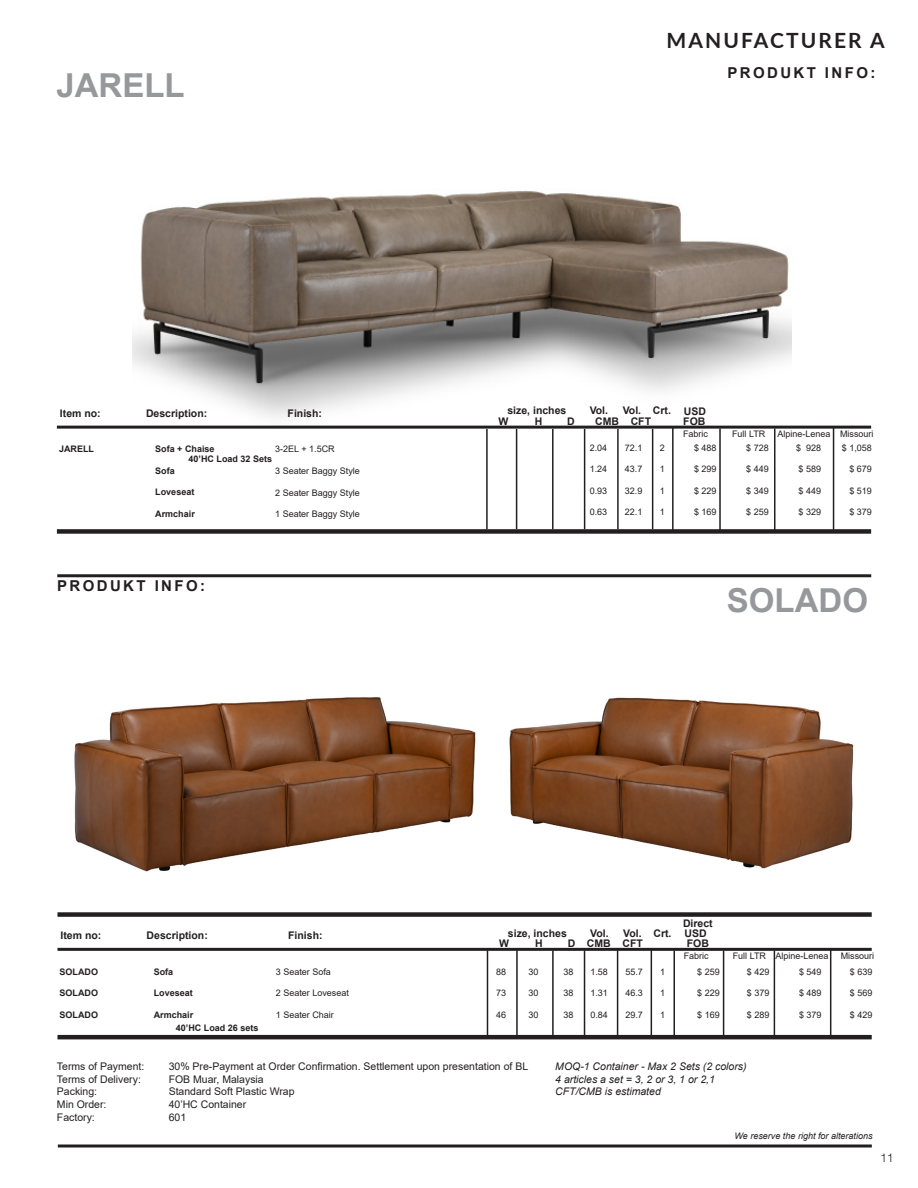
<style>
.page{position:relative;width:918px;height:1188px;background:#fff}
.page>*{position:absolute;margin:0;border:0;box-sizing:border-box;transform-origin:0 0}
.t1{font:700 33px "Arial";color:#97989c}
.t2{font:700 21px "Lato";letter-spacing:.1em;color:#231f20}
.t3{font:700 15px "Arial";letter-spacing:.16em;color:#231f20}
.t4{font:300 12px "Helvetica Neue LT Pro";color:#231f20}
.t5{font:10.5px "Arial";color:#231f20}
.t6{font:700 10.5px "Arial";color:#231f20}
.t7{font:italic 10.5px "Arial";color:#231f20}
.t8{font:9px "Arial";color:#231f20}
.t9{font:700 9px "Arial";color:#231f20}
.t10{font:italic 9px "Arial";color:#231f20}
</style>
<div class="page">
<img style="left:133px;top:191px;width:659px;height:250px">
<img style="left:74px;top:697px;width:780px;height:175px">
<div style="left:57px;top:912px;width:815px;height:5px;background:#231f20"></div>
<hr style="left:57px;top:1035px;width:815px;height:4px;background:#231f20">
<hr style="left:57px;top:948px;width:815px;height:3px;background:#231f20">
<hr style="left:487px;top:950px;width:1px;height:86px;background:#231f20">
<hr style="left:774px;top:951px;width:1px;height:86px;background:#231f20">
<hr style="left:651px;top:950px;width:1px;height:85px;background:#231f20">
<hr style="left:617px;top:950px;width:1px;height:86px;background:#231f20">
<hr style="left:584px;top:950px;width:1px;height:86px;background:#231f20">
<hr style="left:552px;top:950px;width:2px;height:86px;background:#231f20">
<hr style="left:516px;top:950px;width:2px;height:86px;background:#231f20">
<hr style="left:674px;top:950px;width:1px;height:86px;background:#231f20">
<hr style="left:723px;top:951px;width:1px;height:86px;background:#231f20">
<hr style="left:830px;top:949px;width:1px;height:87px;background:#231f20">
<svg style="left:58px;top:1144px;width:814px;height:4px;background:#595657"></svg>
<div style="left:57px;top:529px;width:814px;height:5px;background:#231f20"></div>
<hr style="left:57px;top:426px;width:814px;height:3px;background:#231f20">
<hr style="left:486px;top:429px;width:2px;height:100px;background:#231f20">
<hr style="left:774px;top:429px;width:1px;height:102px;background:#231f20">
<hr style="left:652px;top:429px;width:1px;height:100px;background:#231f20">
<hr style="left:617px;top:429px;width:2px;height:100px;background:#231f20">
<hr style="left:584px;top:429px;width:1px;height:100px;background:#231f20">
<hr style="left:552px;top:429px;width:2px;height:100px;background:#231f20">
<hr style="left:516px;top:429px;width:1px;height:100px;background:#231f20">
<hr style="left:672px;top:428px;width:2px;height:103px;background:#231f20">
<hr style="left:719px;top:429px;width:2px;height:102px;background:#231f20">
<hr style="left:833px;top:427px;width:1px;height:103px;background:#231f20">
<hr style="left:57px;top:574px;width:814px;height:3px;background:#231f20">
<p class="t2" style="left:667px;top:25px;width:220px">MANUFACTURER A</p>
<p class="t1" style="left:56px;top:62px;width:130px">JARELL</p>
<p class="t3" style="left:727px;top:62px;width:149px">PRODUKT INFO:</p>
<p class="t6" style="left:60px;top:406px;width:42px">Item no:</p>
<p class="t6" style="left:146px;top:406px;width:63px">Description:</p>
<p class="t6" style="left:288px;top:406px;width:36px">Finish:</p>
<p class="t9" style="left:59px;top:443px;width:37px">JARELL</p>
<p class="t9" style="left:155px;top:443px;width:61px">Sofa + Chaise</p>
<p class="t9" style="left:155px;top:464px;width:21px">Sofa</p>
<p class="t9" style="left:155px;top:486px;width:41px">Loveseat</p>
<p class="t9" style="left:155px;top:507px;width:41px">Armchair</p>
<p class="t8" style="left:275px;top:443px;width:61px">3-2EL + 1.5CR</p>
<p class="t8" style="left:275px;top:465px;width:86px">3 Seater Baggy Style</p>
<p class="t8" style="left:275px;top:486px;width:86px">2 Seater Baggy Style</p>
<p class="t8" style="left:275px;top:508px;width:86px">1 Seater Baggy Style</p>
<p class="t9" style="left:189px;top:452px;width:85px">40’HC Load 32 Sets</p>
<p class="t6" style="left:507px;top:403px;width:60px">size, inches</p>
<p class="t6" style="left:590px;top:403px;width:20px">Vol.</p>
<p class="t6" style="left:623px;top:403px;width:50px">Vol. Crt.</p>
<p class="t6" style="left:684px;top:404px;width:24px">USD</p>
<p class="t8" style="left:694px;top:441px;width:24px">$ 488</p>
<p class="t8" style="left:694px;top:463px;width:24px">$ 299</p>
<p class="t8" style="left:694px;top:484px;width:24px">$ 229</p>
<p class="t8" style="left:694px;top:506px;width:24px">$ 169</p>
<p class="t6" style="left:499px;top:414px;width:11px">W</p>
<p class="t6" style="left:535px;top:414px;width:9px">H</p>
<p class="t6" style="left:567px;top:414px;width:9px">D</p>
<p class="t6" style="left:595px;top:414px;width:57px">CMB CFT</p>
<p class="t6" style="left:683px;top:414px;width:24px">FOB</p>
<p class="t8" style="left:683px;top:428px;width:27px">Fabric</p>
<p class="t8" style="left:732px;top:428px;width:35px">Full LTR</p>
<p class="t8" style="left:777px;top:428px;width:98px">Alpine-Lenea Missouri</p>
<p class="t8" style="left:746px;top:441px;width:24px">$ 728</p>
<p class="t8" style="left:746px;top:463px;width:24px">$ 449</p>
<p class="t8" style="left:746px;top:484px;width:24px">$ 349</p>
<p class="t8" style="left:746px;top:506px;width:24px">$ 259</p>
<p class="t8" style="left:796px;top:441px;width:27px">$ 928</p>
<p class="t8" style="left:799px;top:463px;width:24px">$ 589</p>
<p class="t8" style="left:799px;top:484px;width:24px">$ 449</p>
<p class="t8" style="left:799px;top:506px;width:24px">$ 329</p>
<p class="t8" style="left:842px;top:441px;width:32px">$ 1,058</p>
<p class="t8" style="left:849px;top:463px;width:24px">$ 679</p>
<p class="t8" style="left:849px;top:484px;width:24px">$ 519</p>
<p class="t8" style="left:849px;top:506px;width:24px">$ 379</p>
<p class="t8" style="left:590px;top:441px;width:19px">2.04</p>
<p class="t8" style="left:590px;top:463px;width:19px">1.24</p>
<p class="t8" style="left:590px;top:484px;width:19px">0.93</p>
<p class="t8" style="left:590px;top:506px;width:19px">0.63</p>
<p class="t8" style="left:625px;top:441px;width:19px">72.1</p>
<p class="t8" style="left:625px;top:463px;width:19px">43.7</p>
<p class="t8" style="left:625px;top:484px;width:19px">32.9</p>
<p class="t8" style="left:625px;top:506px;width:19px">22.1</p>
<p class="t8" style="left:660px;top:441px;width:7px">2</p>
<p class="t8" style="left:660px;top:463px;width:7px">1</p>
<p class="t8" style="left:660px;top:484px;width:7px">1</p>
<p class="t8" style="left:660px;top:506px;width:7px">1</p>
<p class="t3" style="left:57px;top:576px;width:149px">PRODUKT INFO:</p>
<p class="t1" style="left:727px;top:577px;width:143px">SOLADO</p>
<p class="t6" style="left:683px;top:916px;width:31px">Direct</p>
<p class="t6" style="left:61px;top:928px;width:42px">Item no:</p>
<p class="t6" style="left:147px;top:928px;width:63px">Description:</p>
<p class="t6" style="left:288px;top:928px;width:36px">Finish:</p>
<p class="t6" style="left:508px;top:926px;width:60px">size, inches</p>
<p class="t6" style="left:590px;top:926px;width:20px">Vol.</p>
<p class="t6" style="left:623px;top:926px;width:50px">Vol. Crt.</p>
<p class="t6" style="left:684px;top:926px;width:24px">USD</p>
<p class="t6" style="left:499px;top:936px;width:11px">W</p>
<p class="t6" style="left:535px;top:936px;width:9px">H</p>
<p class="t6" style="left:568px;top:936px;width:77px">D CMB CFT</p>
<p class="t6" style="left:687px;top:936px;width:24px">FOB</p>
<p class="t8" style="left:684px;top:950px;width:27px">Fabric</p>
<p class="t8" style="left:733px;top:950px;width:97px">Full LTR Alpine-Lenea</p>
<p class="t8" style="left:841px;top:950px;width:35px">Missouri</p>
<p class="t9" style="left:60px;top:965px;width:40px">SOLADO</p>
<p class="t9" style="left:60px;top:987px;width:40px">SOLADO</p>
<p class="t9" style="left:60px;top:1008px;width:40px">SOLADO</p>
<p class="t9" style="left:154px;top:965px;width:21px">Sofa</p>
<p class="t9" style="left:154px;top:987px;width:41px">Loveseat</p>
<p class="t9" style="left:154px;top:1008px;width:41px">Armchair</p>
<p class="t8" style="left:276px;top:965px;width:57px">3 Seater Sofa</p>
<p class="t8" style="left:276px;top:987px;width:75px">2 Seater Loveseat</p>
<p class="t8" style="left:276px;top:1008px;width:60px">1 Seater Chair</p>
<p class="t8" style="left:496px;top:965px;width:12px">88</p>
<p class="t8" style="left:496px;top:987px;width:12px">73</p>
<p class="t8" style="left:496px;top:1008px;width:12px">46</p>
<p class="t8" style="left:528px;top:965px;width:12px">30</p>
<p class="t8" style="left:528px;top:987px;width:12px">30</p>
<p class="t8" style="left:528px;top:1008px;width:12px">30</p>
<p class="t8" style="left:563px;top:965px;width:12px">38</p>
<p class="t8" style="left:563px;top:987px;width:12px">38</p>
<p class="t8" style="left:563px;top:1008px;width:12px">38</p>
<p class="t8" style="left:590px;top:965px;width:19px">1.58</p>
<p class="t8" style="left:590px;top:987px;width:19px">1.31</p>
<p class="t8" style="left:590px;top:1008px;width:19px">0.84</p>
<p class="t8" style="left:625px;top:965px;width:19px">55.7</p>
<p class="t8" style="left:625px;top:987px;width:19px">46.3</p>
<p class="t8" style="left:625px;top:1008px;width:19px">29.7</p>
<p class="t8" style="left:660px;top:965px;width:7px">1</p>
<p class="t8" style="left:660px;top:987px;width:7px">1</p>
<p class="t8" style="left:660px;top:1008px;width:7px">1</p>
<p class="t8" style="left:697px;top:965px;width:24px">$ 259</p>
<p class="t8" style="left:697px;top:987px;width:24px">$ 229</p>
<p class="t8" style="left:697px;top:1008px;width:24px">$ 169</p>
<p class="t8" style="left:747px;top:965px;width:24px">$ 429</p>
<p class="t8" style="left:747px;top:987px;width:24px">$ 379</p>
<p class="t8" style="left:747px;top:1008px;width:24px">$ 289</p>
<p class="t8" style="left:799px;top:965px;width:24px">$ 549</p>
<p class="t8" style="left:799px;top:987px;width:24px">$ 489</p>
<p class="t8" style="left:799px;top:1008px;width:24px">$ 379</p>
<p class="t8" style="left:850px;top:965px;width:24px">$ 639</p>
<p class="t8" style="left:850px;top:987px;width:24px">$ 569</p>
<p class="t8" style="left:850px;top:1008px;width:24px">$ 429</p>
<p class="t9" style="left:176px;top:1022px;width:84px">40’HC Load 26 sets</p>
<p class="t5" style="left:57px;top:1059px;width:89px">Terms of Payment:</p>
<p class="t5" style="left:57px;top:1072px;width:86px">Terms of Delivery:</p>
<p class="t5" style="left:57px;top:1085px;width:42px">Packing:</p>
<p class="t5" style="left:57px;top:1097px;width:51px">Min Order:</p>
<p class="t5" style="left:57px;top:1110px;width:39px">Factory:</p>
<p class="t5" style="left:169px;top:1059px;width:361px">30% Pre-Payment at Order Confirmation. Settlement upon presentation of BL</p>
<p class="t5" style="left:169px;top:1072px;width:97px">FOB Muar, Malaysia</p>
<p class="t5" style="left:169px;top:1085px;width:127px">Standard Soft Plastic Wrap</p>
<p class="t5" style="left:169px;top:1097px;width:79px">40’HC Container</p>
<p class="t5" style="left:169px;top:1110px;width:19px">601</p>
<p class="t7" style="left:555px;top:1060px;width:193px">MOQ-1 Container - Max 2 Sets (2 colors)</p>
<p class="t7" style="left:555px;top:1072px;width:161px">4 articles a set = 3, 2 or 3, 1 or 2,1</p>
<p class="t7" style="left:555px;top:1085px;width:107px">CFT/CMB is estimated</p>
<p class="t10" style="left:735px;top:1130px;width:139px">We reserve the right for alterations</p>
<h3 class="t4" style="left:881px;top:1151px;width:15px">11</h3>
</div>
